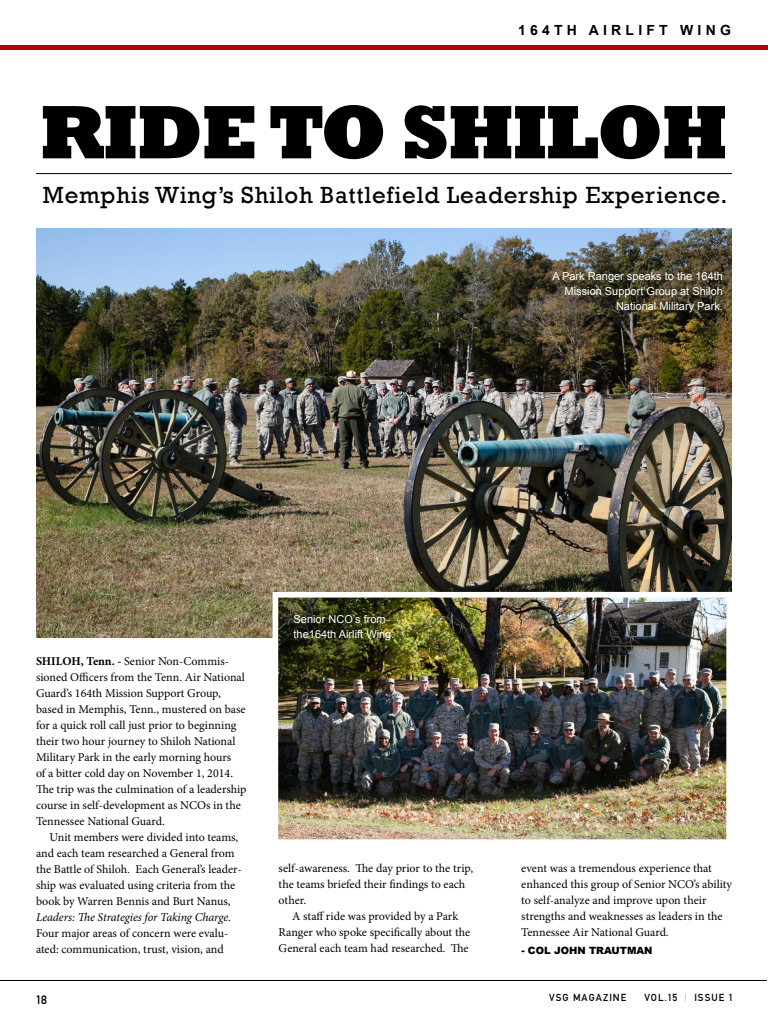
<style>
.page{position:relative;width:768px;height:1024px;background:#fff}
.page>*{position:absolute;margin:0;border:0;box-sizing:border-box;transform-origin:0 0}
.t1{font:800 77px "Rockwell";letter-spacing:-.03em;color:#000}
.t2{font:24px "Rockwell";letter-spacing:.03em;color:#000}
.t3{font:700 14px "Arial";letter-spacing:.3em;color:#000}
.t4{font:12px/16px "Minion Pro";color:#000}
.t5{font:12px "Alte DIN1451 Mittelschrift";color:#000}
.t6{font:11px/15px "Arial";color:#fff;text-align:right}
.t7{font:10px "Alte DIN1451 Mittelschrift";letter-spacing:.1em;color:#000}
.t8{font:900 10px "Arial";color:#000}
.s1{font-weight:700}
.s2{font-style:italic}
.s3{color:#bfbcab}
</style>
<div class="page">
<hr style="left:0;top:980px;width:768px;height:1px;background:#000">
<img style="left:36px;top:228px;width:696px;height:410px">
<div style="left:0;top:45px;width:768px;height:5px;background:#b60000"></div>
<hr style="left:36px;top:173px;width:696px;height:1px;background:#000">
<img style="left:280px;top:599px;width:445px;height:239px">
<div style="left:273px;top:592px;width:459px;height:253px;border:6px solid #fff"></div>
<p class="t3" style="left:518px;top:21px;width:214px">164TH AIRLIFT WING</p>
<h1 class="t1" style="left:39px;top:88px;width:690px">RIDE TO SHILOH</h1>
<h2 class="t2" style="left:43px;top:181px;width:686px">Memphis Wing’s Shiloh Battlefield Leadership Experience.</h2>
<p class="t6" style="left:552px;top:269px;width:172px">A Park Ranger speaks to the 164th<br>Mission Support Group at Shiloh<br>National Military Park.</p>
<p class="t4" style="left:36px;top:653px;width:212px"><span class="s1">SHILOH, Tenn. -</span> Senior Non-Commis&shy;sioned Officers from the Tenn. Air National Guard’s 164th Mission Support Group, based in Memphis, Tenn., mustered on base for a quick roll call just prior to beginning their two hour journey to Shiloh National Military Park in the early morning hours<br>of a bitter cold day on November 1, 2014.<br>The trip was the culmination of a leadership course in self-development as NCOs in the Tennessee National Guard.</p>
<p class="t4" style="left:36px;top:829px;width:207px;text-indent:14px">Unit members were divided into teams, and each team researched a General from the Battle of Shiloh. Each General’s leader&shy;ship was evaluated using criteria from the book by Warren Bennis and Burt Nanus, <span class="s2">Leaders: The Strategies for Taking Charge</span>.<br>Four major areas of concern were evalu&shy;ated: communication, trust, vision, and</p>
<p class="t5" style="left:36px;top:993px;width:13px">18</p>
<p class="t6" style="left:294px;top:612px;width:102px;text-align:left">Senior NCO’s from the164th Airlift Wing.</p>
<p class="t4" style="left:279px;top:860px;width:196px">self-awareness. The day prior to the trip, the teams briefed their findings to each other.</p>
<p class="t4" style="left:279px;top:908px;width:193px;text-align:center">A staff ride was provided by a Park<br>Ranger who spoke specifically about the<br>General each team had researched. The</p>
<p class="t4" style="left:521px;top:860px;width:212px">event was a tremendous experience that enhanced this group of Senior NCO’s ability to self-analyze and improve upon their strengths and weaknesses as leaders in the Tennessee Air National Guard.</p>
<p class="t8" style="left:521px;top:943px;width:133px">- COL JOHN TRAUTMAN</p>
<p class="t7" style="left:549px;top:992px;width:79px">VSG MAGAZINE</p>
<p class="t7" style="left:644px;top:992px;width:89px">VOL.15 <span class="s3">|</span> ISSUE 1</p>
</div>
